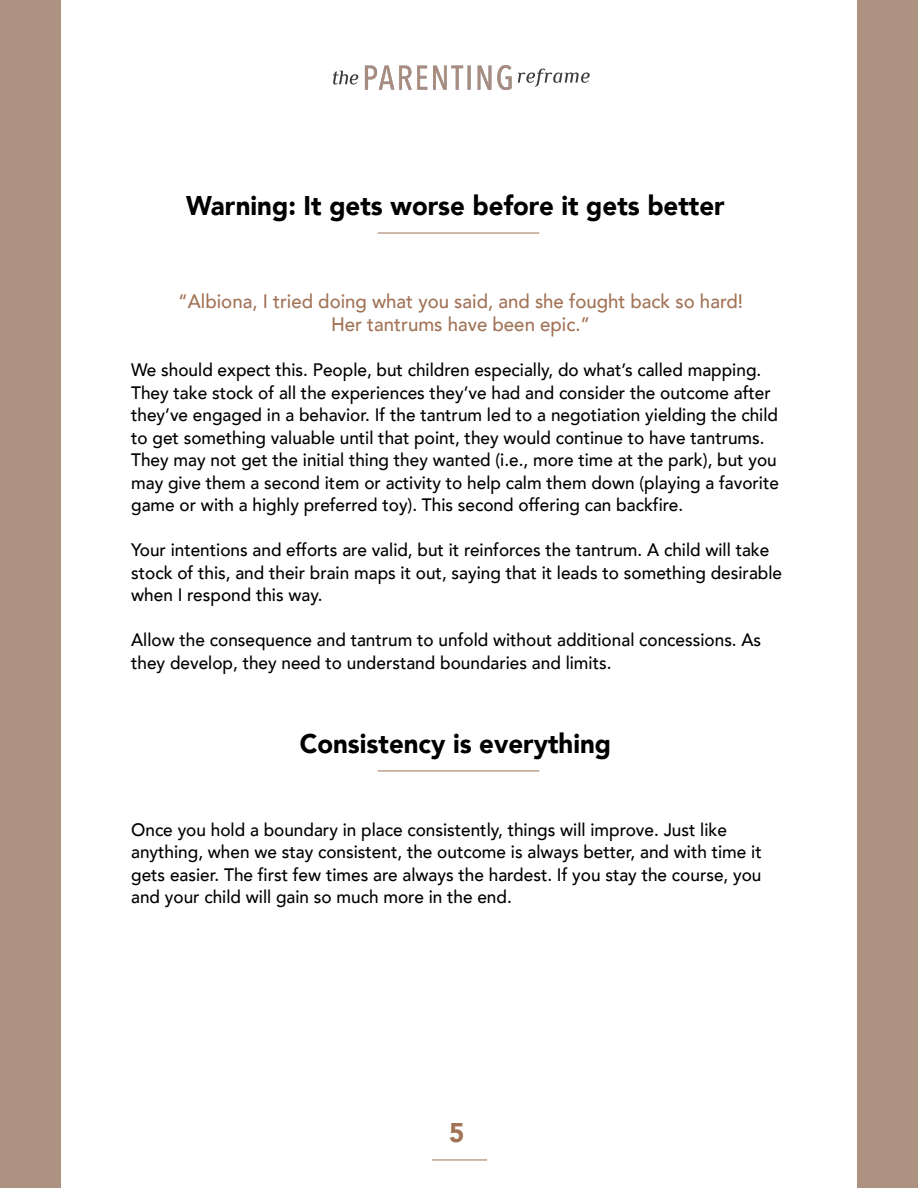
<style>
.page{position:relative;width:918px;height:1188px;background:#fff}
.page>*{position:absolute;margin:0;border:0;box-sizing:border-box;transform-origin:0 0}
.t1{font:900 27px "Avenir";color:#000;scale:.96 1}
.t2{font:900 27px "Avenir";color:#a17255;scale:.96 1}
.t3{font:500 19.5px/23.4px "Avenir";color:#a17255;text-align:center;scale:.96 1}
.t4{font:500 18px/22.5px "Avenir";color:#000;scale:.96 1}
</style>
<div class="page">
<hr style="left:432px;top:1160px;width:55px;height:1px;background:#a17255">
<hr style="left:378px;top:233px;width:161px;height:1px;background:#a17255">
<div style="left:857px;top:0;width:61px;height:1188px;background:#ad9282"></div>
<div style="left:0;top:0;width:61px;height:1188px;background:#ad9282"></div>
<hr style="left:378px;top:771px;width:161px;height:1px;background:#a17255">
<img style="left:333px;top:65px;width:257px;height:24px">
<h1 class="t1" style="left:186px;top:183px;width:563px">Warning: It gets worse before it gets better</h1>
<p class="t3" style="left:178px;top:288px;width:590px">“Albiona, I tried doing what you said, and she fought back so hard!<br>Her tantrums have been epic.”</p>
<p class="t4" style="left:131px;top:358px;width:676px">We should expect this. People, but children especially, do what’s called mapping.<br>They take stock of all the experiences they’ve had and consider the outcome after they’ve engaged in a behavior. If the tantrum led to a negotiation yielding the child to get something valuable until that point, they would continue to have tantrums.<br>They may not get the initial thing they wanted (i.e., more time at the park), but you may give them a second item or activity to help calm them down (playing a favorite game or with a highly preferred toy). This second offering can backfire.</p>
<p class="t4" style="left:131px;top:538px;width:680px">Your intentions and efforts are valid, but it reinforces the tantrum. A child will take stock of this, and their brain maps it out, saying that it leads to something desirable when I respond this way.</p>
<p class="t4" style="left:131px;top:628px;width:658px">Allow the consequence and tantrum to unfold without additional concessions. As they develop, they need to understand boundaries and limits.</p>
<h1 class="t1" style="left:300px;top:721px;width:326px">Consistency is everything</h1>
<p class="t4" style="left:131px;top:817px;width:658px">Once you hold a boundary in place consistently, things will improve. Just like anything, when we stay consistent, the outcome is always better, and with time it gets easier. The first few times are always the hardest. If you stay the course, you and your child will gain so much more in the end.</p>
<h1 class="t2" style="left:449px;top:1109px;width:17px">5</h1>
</div>
